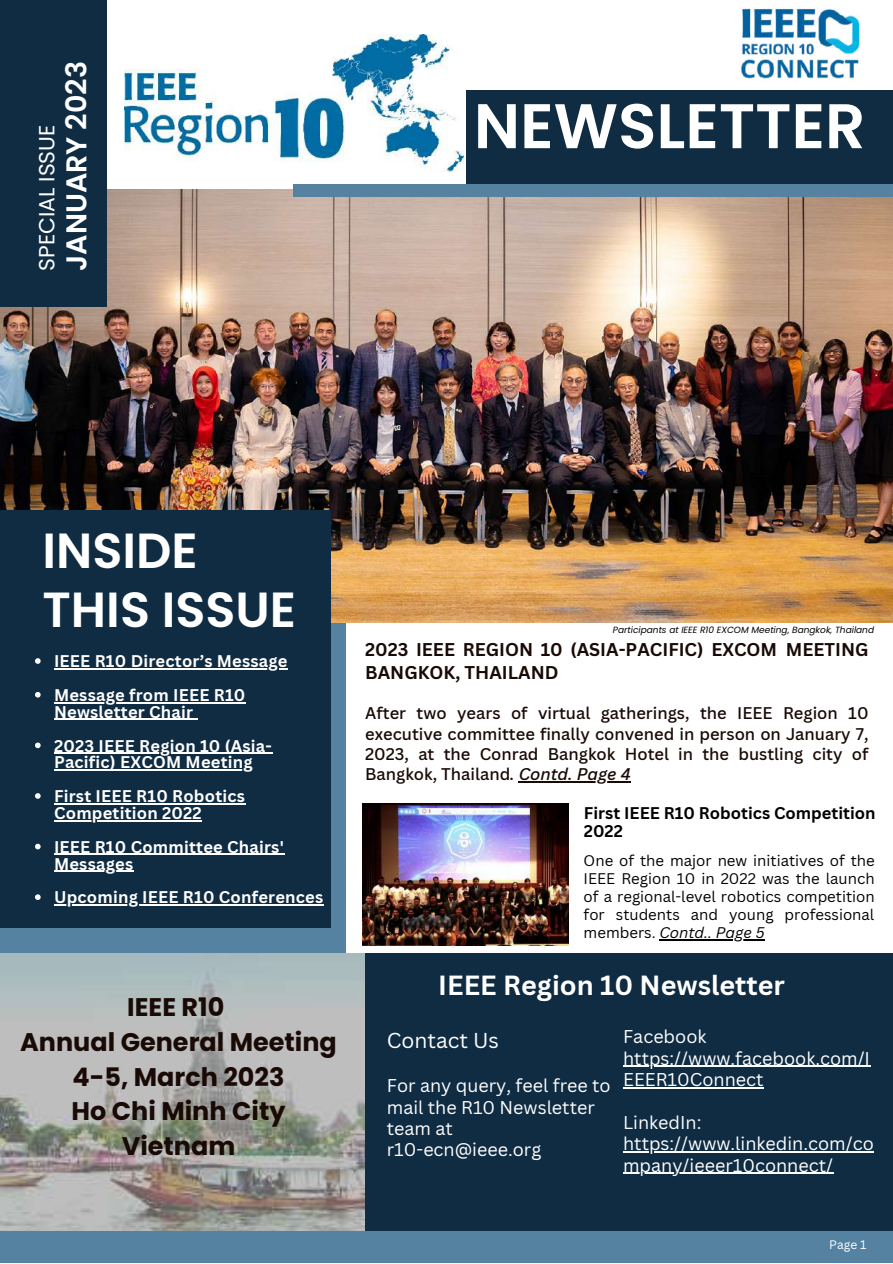
<style>
.page{position:relative;width:893px;height:1264px;background:#fff}
.page>*{position:absolute;margin:0;border:0;box-sizing:border-box;transform-origin:0 0}
.t1{font:600 63px "Poppins";color:#fff}
.t2{font:600 49.35px/58.3px "Poppins";color:#fff}
.t3{font:600 28.65px "Poppins";color:#fff}
.t4{font:700 27px "Canva Sans";color:#fff}
.t5{font:700 25.5px/34.8px "Poppins";color:#190a06;text-align:center}
.t6{font:21.9px "Poppins";color:#fff}
.t7{font:21px "Canva Sans";color:#fff}
.t8{font:18px/21.3px "Canva Sans";color:#fff}
.t9{font:700 18px/22.5px "Canva Sans";color:#190a06}
.t10{font:700 16.5px/33.8px "Canva Sans";letter-spacing:.015em;color:#fff}
.t11{font:500 16.5px/20.2px "Canva Sans";color:#190a06;text-align:justify}
.t12{font:700 16.5px/18px "Canva Sans";color:#000}
.t13{font:15px/18px "Canva Sans";color:#000;text-align:justify}
.t14{font:12px "Canva Sans";color:#fff}
.t15{font:italic 9px "Poppins";color:#000}
.s1{font-style:italic}
</style>
<div class="page">
<div style="left:0;top:544px;width:345px;height:414px;background:#5582a1"></div>
<div style="left:466px;top:90px;width:426px;height:109px;background:#102c43"></div>
<img style="left:0;top:189px;width:892px;height:433px">
<div style="left:294px;top:184px;width:598px;height:13px;background:#5582a1"></div>
<div style="left:0;top:0;width:107px;height:306px;background:#102c43"></div>
<div style="left:0;top:510px;width:330px;height:417px;background:#102c43"></div>
<img style="left:362px;top:803px;width:206px;height:142px">
<img style="left:0;top:953px;width:365px;height:277px">
<div style="left:365px;top:953px;width:527px;height:309px;background:#102c43"></div>
<div style="left:0;top:1230px;width:892px;height:32px;background:#5582a1"></div>
<img style="left:741px;top:8px;width:119px;height:71px">
<img style="left:124px;top:35px;width:339px;height:137px">
<svg style="left:35px;top:658px;width:6px;height:6px"></svg>
<hr style="left:54px;top:668px;width:234px;height:1px;background:#fff">
<svg style="left:35px;top:692px;width:6px;height:5px"></svg>
<hr style="left:54px;top:702px;width:191px;height:1px;background:#fff">
<hr style="left:54px;top:719px;width:139px;height:1px;background:#fff">
<svg style="left:35px;top:742px;width:6px;height:6px"></svg>
<hr style="left:54px;top:752px;width:218px;height:1px;background:#fff">
<hr style="left:54px;top:769px;width:199px;height:1px;background:#fff">
<svg style="left:35px;top:793px;width:6px;height:5px"></svg>
<hr style="left:54px;top:803px;width:191px;height:1px;background:#fff">
<hr style="left:54px;top:820px;width:148px;height:1px;background:#fff">
<svg style="left:35px;top:843px;width:6px;height:6px"></svg>
<hr style="left:54px;top:853px;width:230px;height:2px;background:#fff">
<hr style="left:54px;top:870px;width:79px;height:1px;background:#fff">
<svg style="left:35px;top:894px;width:6px;height:6px"></svg>
<hr style="left:54px;top:904px;width:269px;height:1px;background:#fff">
<hr style="left:623px;top:1065px;width:247px;height:1px;background:#fff">
<hr style="left:623px;top:1087px;width:140px;height:1px;background:#fff">
<hr style="left:623px;top:1151px;width:250px;height:1px;background:#fff">
<hr style="left:623px;top:1172px;width:210px;height:1px;background:#fff">
<hr style="left:659px;top:939px;width:105px;height:1px;background:#000">
<hr style="left:518px;top:781px;width:112px;height:1px;background:#190a06">
<h3 class="t6" style="left:31px;top:271px;width:148px;rotate:-90deg">SPECIAL ISSUE</h3>
<h3 class="t3" style="left:56px;top:271px;width:211px;rotate:-90deg">JANUARY 2023</h3>
<h1 class="t1" style="left:474px;top:82px;width:393px">NEWSLETTER</h1>
<h2 class="t2" style="left:42px;top:522px;width:255px">INSIDE<br>THIS ISSUE</h2>
<p class="t10" style="left:54px;top:644px;width:235px">IEEE R10 Director’s Message<br>Message from IEEE R10</p>
<p class="t10" style="left:54px;top:694px;width:219px">Newsletter Chair<br>2023 IEEE Region 10 (Asia-</p>
<p class="t10" style="left:54px;top:745px;width:200px">Pacific) EXCOM Meeting<br>First IEEE R10 Robotics</p>
<p class="t10" style="left:54px;top:795px;width:231px">Competition 2022<br>IEEE R10 Committee Chairs'</p>
<p class="t10" style="left:54px;top:846px;width:271px">Messages<br>Upcoming IEEE R10 Conferences</p>
<h3 class="t5" style="left:20px;top:989px;width:318px">IEEE R10<br>Annual General Meeting<br>4-5, March 2023<br>Ho Chi Minh City<br>Vietnam</h3>
<p class="t15" style="left:613px;top:623px;width:263px">Participants at IEEE R10 EXCOM Meeting, Bangkok, Thailand</p>
<p class="t9" style="left:365px;top:638px;width:505px">2023 IEEE REGION 10 (ASIA-PACIFIC) EXCOM MEETING<br>BANGKOK, THAILAND</p>
<p class="t11" style="left:365px;top:702px;width:505px">After two years of virtual gatherings, the IEEE Region 10 executive committee finally convened in person on January 7, 2023, at the Conrad Bangkok Hotel in the bustling city of Bangkok, Thailand<span class="s1">. Contd. Page 4</span></p>
<p class="t12" style="left:584px;top:803px;width:293px">First IEEE R10 Robotics Competition<br>2022</p>
<p class="t13" style="left:583px;top:851px;width:292px">One of the major new initiatives of the IEEE Region 10 in 2022 was the launch of a regional-level robotics competition for students and young professional members. <span class="s1">Contd.. Page 5</span></p>
<h3 class="t4" style="left:438px;top:966px;width:348px">IEEE Region 10 Newsletter</h3>
<p class="t7" style="left:387px;top:1025px;width:114px">Contact Us</p>
<p class="t8" style="left:387px;top:1074px;width:225px">For any query, feel free to mail the R10 Newsletter team at r10-ecn@ieee.org</p>
<p class="t8" style="left:623px;top:1025px;width:248px">Facebook https://www.facebook.com/I<br>EEER10Connect</p>
<p class="t8" style="left:623px;top:1111px;width:252px">LinkedIn: https://www.linkedin.com/co mpany/ieeer10connect/</p>
<p class="t14" style="left:829px;top:1235px;width:39px">Page 1</p>
</div>
